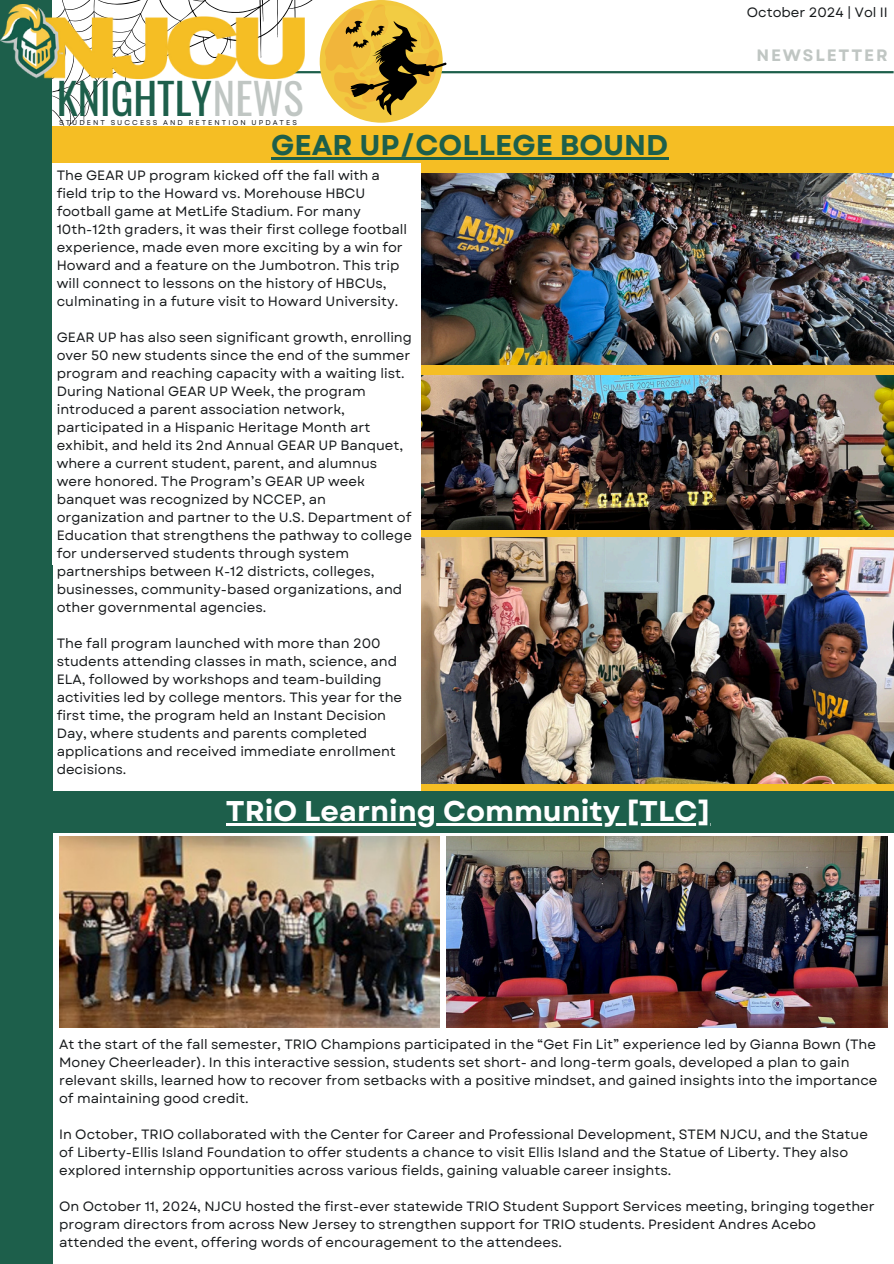
<style>
.page{position:relative;width:894px;height:1264px;background:#fff}
.page>*{position:absolute;margin:0;border:0;box-sizing:border-box;transform-origin:0 0}
.t1{font:42.45px "Oswald";color:#1d5f4b}
.t2{font:700 28.5px "Garet";color:#fff}
.t3{font:700 28.5px "Garet";color:#1d5f4b}
.t4{font:700 16.5px "Garet";letter-spacing:.115em;color:#c0c6c3}
.t5{font:13.5px/18px "Garet";color:#16191b}
.t6{font:7.05px "Garet";letter-spacing:.285em;color:#16191b}
.s1{color:#c0c6c3}
</style>
<div class="page">
<svg style="left:52px;top:0;width:263px;height:126px"></svg>
<div style="left:0;top:0;width:52px;height:579px;background:#1d5f4b"></div>
<hr style="left:260px;top:71px;width:633px;height:2px;background:#1d5f4b">
<div style="left:0;top:565px;width:52px;height:698px;background:#1d5f4b"></div>
<img style="left:0;top:5px;width:304px;height:99px">
<div style="left:421px;top:149px;width:472px;height:645px;background:#f5be24"></div>
<img style="left:421px;top:174px;width:472px;height:190px">
<img style="left:421px;top:537px;width:471px;height:246px">
<img style="left:421px;top:375px;width:472px;height:154px">
<div style="left:48px;top:791px;width:845px;height:41px;background:#1d5f4b"></div>
<img style="left:59px;top:836px;width:380px;height:191px">
<img style="left:446px;top:836px;width:441px;height:191px">
<div style="left:52px;top:126px;width:841px;height:36px;background:#f5be24"></div>
<svg style="left:319px;top:0;width:123px;height:123px"></svg>
<svg style="left:323px;top:3px;width:124px;height:113px"></svg>
<hr style="left:226px;top:823px;width:483px;height:2px;background:#fff">
<hr style="left:271px;top:157px;width:397px;height:2px;background:#1d5f4b">
<p class="t1" style="left:57px;top:66px;width:248px">KNIGHTLY<span class="s1">NEWS</span></p>
<p class="t6" style="left:59px;top:117px;width:47px">STUDENT</p>
<p class="t6" style="left:111px;top:117px;width:48px">SUCCESS</p>
<p class="t6" style="left:163px;top:117px;width:135px">A N D RETENTION UPDATE S</p>
<h5 class="t3" style="left:271px;top:124px;width:398px">GEAR UP/COLLEGE BOUND</h5>
<h2 class="t5" style="left:57px;top:166px;width:352px">The GEAR UP program kicked off the fall with a field trip to the Howard vs. Morehouse HBCU football game at MetLife Stadium. For many 10th-12th graders, it was their first college football experience, made even more exciting by a win for Howard and a feature on the Jumbotron. This trip will connect to lessons on the history of HBCUs, culminating in a future visit to Howard University.</h2>
<h5 class="t5" style="left:57px;top:328px;width:356px">GEAR UP has also seen significant growth, enrolling over 50 new students since the end of the summer program and reaching capacity with a waiting list.<br>During National GEAR UP Week, the program introduced a parent association network, participated in a Hispanic Heritage Month art exhibit, and held its 2nd Annual GEAR UP Banquet, where a current student, parent, and alumnus were honored. The Program’s GEAR UP week banquet was recognized by NCCEP, an organization and partner to the U.S. Department of Education that strengthens the pathway to college for underserved students through system partnerships between K-12 districts, colleges, businesses, community-based organizations, and other governmental agencies.</h5>
<h5 class="t5" style="left:57px;top:634px;width:347px">The fall program launched with more than 200 students attending classes in math, science, and ELA, followed by workshops and team-building activities led by college mentors. This year for the first time, the program held an Instant Decision Day, where students and parents completed applications and received immediate enrollment decisions.</h5>
<p class="t2" style="left:226px;top:790px;width:485px">TRiO Learning Community [TLC]</p>
<h5 class="t5" style="left:746px;top:3px;width:142px">October 2024 | Vol II</h5>
<h4 class="t4" style="left:756px;top:43px;width:133px">NEWSLETTER</h4>
<h5 class="t5" style="left:59px;top:1035px;width:819px">At the start of the fall semester, TRIO Champions participated in the “Get Fin Lit” experience led by Gianna Bown (The Money Cheerleader). In this interactive session, students set short- and long-term goals, developed a plan to gain relevant skills, learned how to recover from setbacks with a positive mindset, and gained insights into the importance of maintaining good credit.</h5>
<h3 class="t5" style="left:59px;top:1125px;width:810px">In October, TRIO collaborated with the Center for Career and Professional Development, STEM NJCU, and the Statue of Liberty-Ellis Island Foundation to offer students a chance to visit Ellis Island and the Statue of Liberty. They also explored internship opportunities across various fields, gaining valuable career insights.</h3>
<p class="t5" style="left:59px;top:1197px;width:816px">On October 11, 2024, NJCU hosted the first-ever statewide TRIO Student Support Services meeting, bringing together program directors from across New Jersey to strengthen support for TRIO students. President Andres Acebo attended the event, offering words of encouragement to the attendees.</p>
</div>
